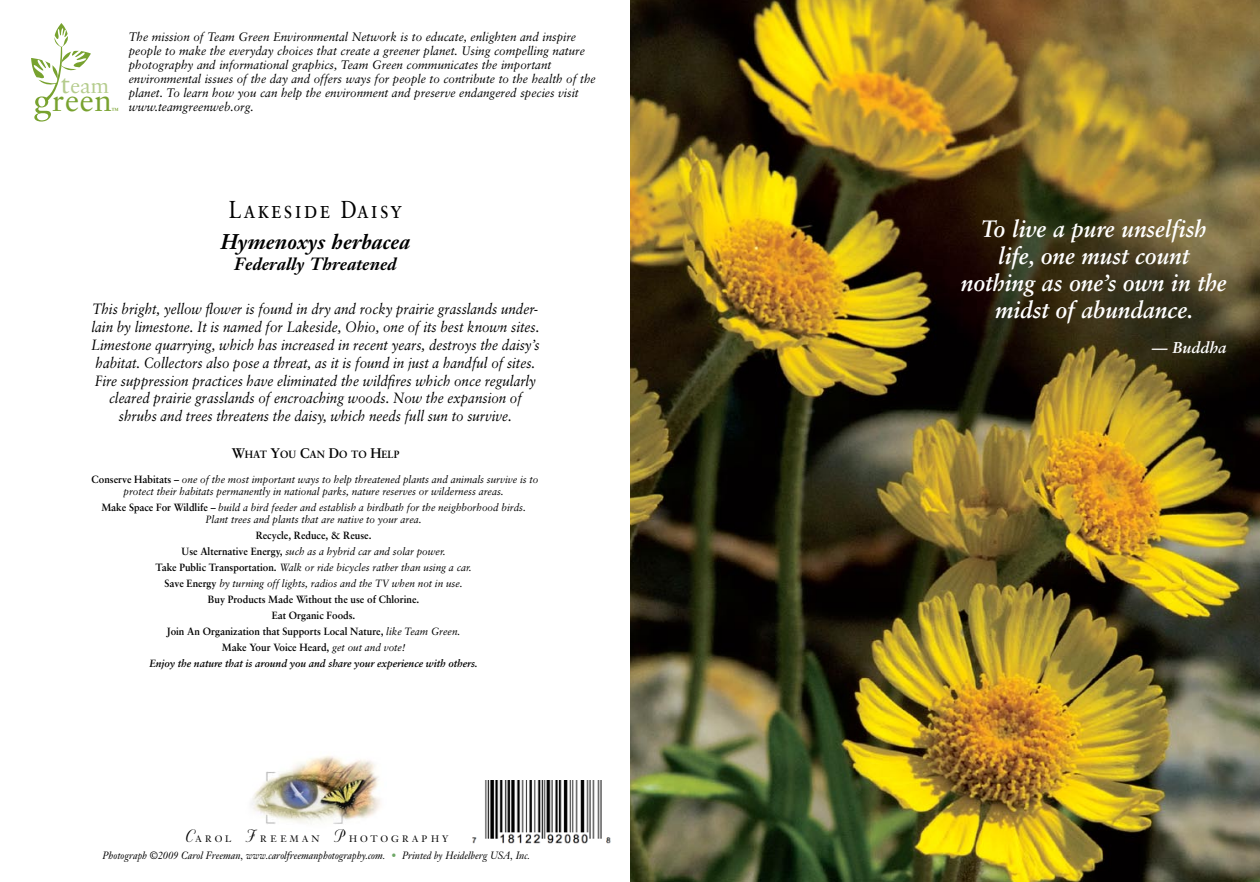
<style>
.page{position:relative;width:1260px;height:882px;background:#fff}
.page>*{position:absolute;margin:0;border:0;box-sizing:border-box;transform-origin:0 0}
.t1{font:31.68px "Sabon";color:#78a22f}
.t2{font:24.5px "Sabon Roman SC";letter-spacing:.1em;color:#000;scale:.85 1}
.t3{font:23.62px/27.1px "Sabon Bold Italic Os F";color:#fff;text-align:center;scale:.93 1}
.t4{font:22.05px "Sabon";color:#b5cc8d}
.t5{font:italic 700 21px "Janson Text";color:#000}
.t6{font:italic 700 17.5px "Janson Text";color:#000}
.t7{font:italic 700 15.75px "Sabon";color:#fff}
.t8{font:italic 14.88px/17.8px "Sabon";color:#000;text-align:center;scale:.9 1}
.t9{font:italic 12.25px/14px "Sabon";color:#000;scale:.95 1}
.t10{font:700 10.5px/16.1px "Sabon";color:#000;text-align:center;scale:.95 1}
.t11{font:italic 10.5px/12.2px "Sabon";color:#000;text-align:center;scale:.95 1}
.t12{font:italic 10.5px "Janson Text";color:#000;scale:.95 1}
.t13{font:700 10.5px "Sabon";color:#000;scale:.95 1}
.t14{font:9.28px "Janson Text";letter-spacing:.335em;color:#000}
.t15{font:700 7.35px "Sabon";color:#78a22f;scale:.92 1}
.s1{font-size:27.47px}
.s2{font-size:14px}
.s3{font-weight:700;font-style:normal}
.s4{font-weight:400;font-style:italic}
.s5{font-style:italic}
.s6{font-family:"Stuyvesant ICG Solid";font-size:17.85px}
.s7{color:#6ea766}
</style>
<div class="page">
<img style="left:251px;top:755px;width:130px;height:69px">
<svg style="left:32px;top:24px;width:59px;height:98px"></svg>
<img style="left:472px;top:781px;width:139px;height:63px">
<img style="left:630px;top:0;width:630px;height:882px">
<h3 class="t4" style="left:61px;top:72px;width:50px"><span class="s1">t</span>eam</h3>
<h1 class="t1" style="left:52px;top:81px;width:62px">reen</h1>
<p class="t15" style="left:112px;top:106px;width:9px">™</p>
<p class="t9" style="left:129px;top:30px;width:493px">The mission of Team Green Environmental Network is to educate, enlighten and inspire people to make the everyday choices that create a greener planet. Using compelling nature photography and informational graphics, Team Green communicates the important environmental issues of the day and offers ways for people to contribute to the health of the planet. To learn how you can help the environment and preserve endangered species visit www.teamgreenweb.org.</p>
<h2 class="t2" style="left:229px;top:195px;width:205px">Lakeside Daisy</h2>
<h3 class="t5" style="left:220px;top:228px;width:192px">Hymenoxys herbacea</h3>
<p class="t6" style="left:234px;top:253px;width:164px">Federally Threatened</p>
<p class="t8" style="left:91px;top:300px;width:500px">This bright, yellow flower is found in dry and rocky prairie grasslands under&shy;lain by limestone. It is named for Lakeside, Ohio, one of its best known sites.<br>Limestone quarrying, which has increased in recent years, destroys the daisy’s habitat. Collectors also pose a threat, as it is found in just a handful of sites.<br>Fire suppression practices have eliminated the wildfires which once regularly cleared prairie grasslands of encroaching woods. Now the expansion of shrubs and trees threatens the daisy, which needs full sun to survive.</p>
<p class="t13" style="left:232px;top:448px;width:178px"><span class="s2">W</span>HAT <span class="s2">Y</span>OU <span class="s2">C</span>AN <span class="s2">D</span>O TO <span class="s2">H</span>ELP</p>
<p class="t11" style="left:92px;top:473px;width:472px"><span class="s3">Conserve Habitats –</span> one of the most important ways to help threatened plants and animals survive is to protect their habitats permanently in national parks, nature reserves or wilderness areas.</p>
<p class="t11" style="left:101px;top:501px;width:448px"><span class="s3">Make Space For Wildlife –</span> build a bird feeder and establish a birdbath for the neighborhood birds.<br>Plant trees and plants that are native to your area.</p>
<p class="t10" style="left:149px;top:527px;width:347px">Recycle, Reduce, &amp; Reuse.<br>Use Alternative Energy, <span class="s4">such as a hybrid car and solar power.<br></span>Take Public Transportation. <span class="s4">Walk or ride bicycles rather than using a car.<br></span>Save Energy <span class="s4">by turning off lights, radios and the TV when not in use.<br></span>Buy Products Made Without the use of Chlorine.<br>Eat Organic Foods.<br>Join An Organization that Supports Local Nature, <span class="s4">like Team Green.<br></span>Make Your Voice Heard, <span class="s4">get out and vote!<br></span><span class="s5">Enjoy the nature that is around you and share your experience with others.</span></p>
<p class="t14" style="left:184px;top:833px;width:266px"><span class="s6">C</span>AROL <span class="s6">F</span> REEMAN <span class="s6">P</span> HOTOGRAPHY</p>
<p class="t12" style="left:103px;top:849px;width:452px">Photograph ©2009 Carol Freeman, www.carolfreemanphotography.com. <span class="s7">•</span> Printed by Heidelberg USA, Inc.</p>
<h3 class="t3" style="left:961px;top:215px;width:287px">To live a pure unselfish life, one must count nothing as one’s own in the midst of abundance.</h3>
<p class="t7" style="left:1152px;top:338px;width:76px">— Buddha</p>
</div>
